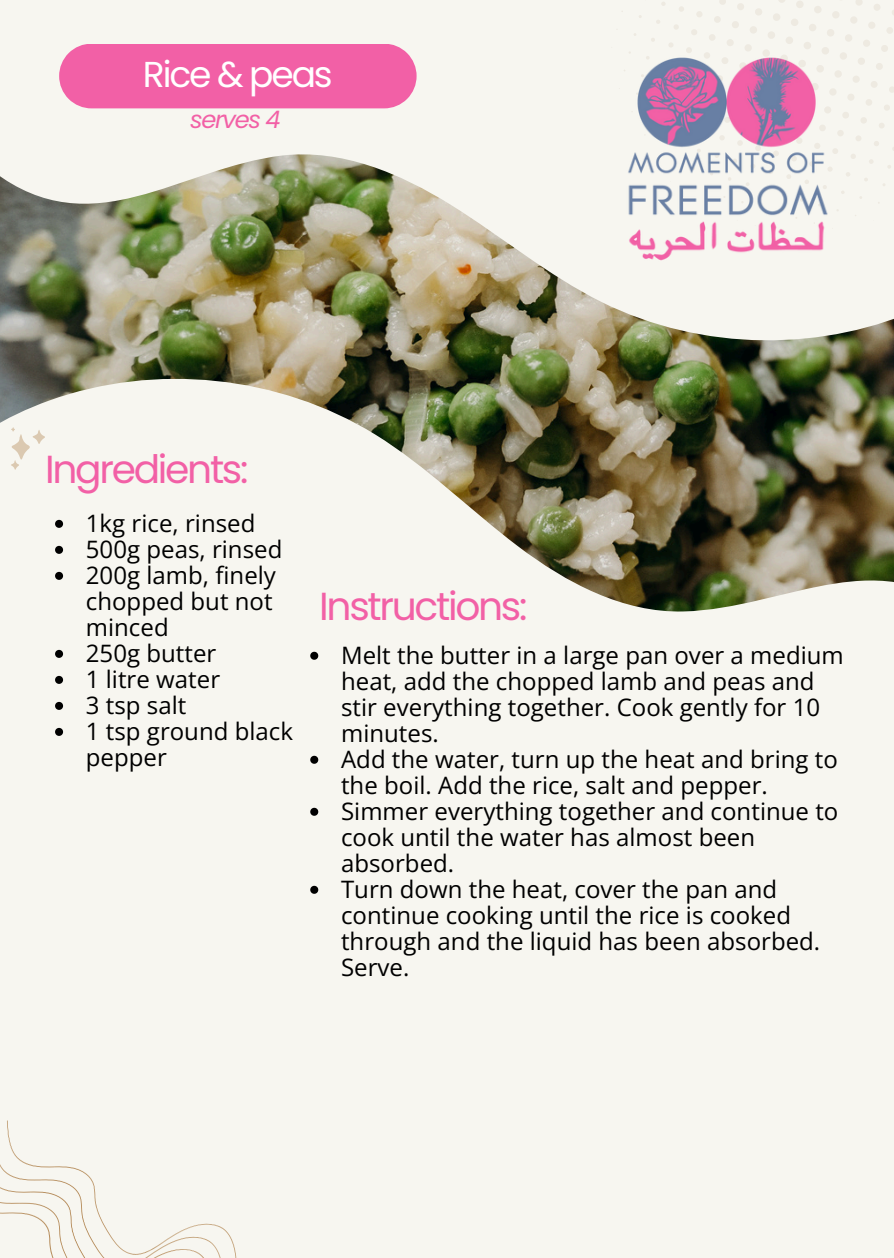
<style>
.page{position:relative;width:894px;height:1258px;background:#fff}
.page>*{position:absolute;margin:0;border:0;box-sizing:border-box;transform-origin:0 0}
.t1{font:39px "Poppins";letter-spacing:-.06em;color:#f260a6}
.t2{font:36px "Poppins";letter-spacing:-.06em;color:#fff}
.t3{font:24px/26.1px "Open Sans";color:#000}
.t4{font:italic 24px "Poppins";letter-spacing:-.06em;color:#f260a6}
</style>
<div class="page">
<div style="left:0;top:0;width:893px;height:1258px;background:#f7f6f0"></div>
<img style="left:0;top:77px;width:893px;height:814px">
<svg style="left:622px;top:0;width:271px;height:236px"></svg>
<div style="left:59px;top:44px;width:357px;height:64px;background:#f260a6"></div>
<svg style="left:0;top:1120px;width:237px;height:138px"></svg>
<svg style="left:11px;top:427px;width:34px;height:43px"></svg>
<img style="left:574px;top:40px;width:304px;height:237px">
<svg style="left:670px;top:673px;width:223px;height:218px"></svg>
<svg style="left:55px;top:520px;width:8px;height:8px"></svg>
<svg style="left:55px;top:546px;width:8px;height:8px"></svg>
<svg style="left:55px;top:572px;width:8px;height:8px"></svg>
<svg style="left:55px;top:650px;width:8px;height:8px"></svg>
<svg style="left:55px;top:676px;width:8px;height:8px"></svg>
<svg style="left:55px;top:702px;width:8px;height:8px"></svg>
<svg style="left:55px;top:728px;width:8px;height:8px"></svg>
<svg style="left:310px;top:652px;width:8px;height:8px"></svg>
<svg style="left:310px;top:756px;width:8px;height:8px"></svg>
<svg style="left:310px;top:808px;width:8px;height:8px"></svg>
<svg style="left:310px;top:886px;width:8px;height:8px"></svg>
<h1 class="t2" style="left:143px;top:49px;width:191px">Rice &amp; peas</h1>
<h1 class="t4" style="left:190px;top:103px;width:92px">serves 4</h1>
<p class="t1" style="left:45px;top:442px;width:205px">Ingredients:</p>
<p class="t3" style="left:86px;top:509px;width:171px">1kg rice, rinsed</p>
<p class="t3" style="left:86px;top:535px;width:198px">500g peas, rinsed</p>
<p class="t3" style="left:86px;top:561px;width:191px">200g lamb, finely chopped but not minced</p>
<h1 class="t3" style="left:86px;top:639px;width:132px">250g butter</h1>
<p class="t3" style="left:86px;top:665px;width:136px">1 litre water</p>
<p class="t3" style="left:86px;top:691px;width:102px">3 tsp salt</p>
<p class="t3" style="left:86px;top:717px;width:209px">1 tsp ground black pepper</p>
<p class="t1" style="left:319px;top:578px;width:210px">Instructions:</p>
<p class="t3" style="left:341px;top:641px;width:504px">Melt the butter in a large pan over a medium heat, add the chopped lamb and peas and stir everything together. Cook gently for 10 minutes.</p>
<p class="t3" style="left:341px;top:745px;width:498px">Add the water, turn up the heat and bring to the boil. Add the rice, salt and pepper.</p>
<p class="t3" style="left:341px;top:797px;width:498px">Simmer everything together and continue to cook until the water has almost been absorbed.</p>
<p class="t3" style="left:341px;top:875px;width:480px">Turn down the heat, cover the pan and continue cooking until the rice is cooked through and the liquid has been absorbed.<br>Serve.</p>
</div>
